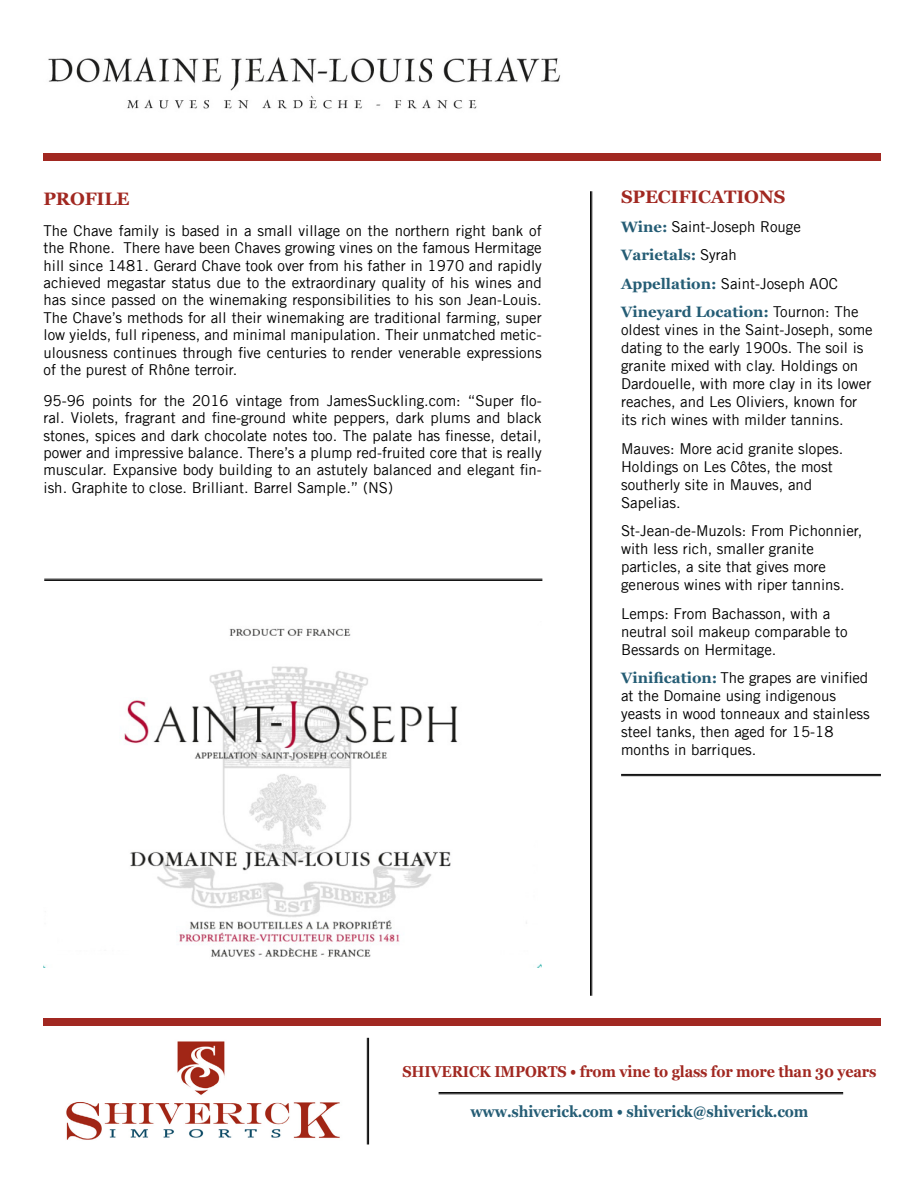
<style>
.page{position:relative;width:918px;height:1188px;background:#fff}
.page>*{position:absolute;margin:0;border:0;box-sizing:border-box;transform-origin:0 0}
.t1{font:700 18px "Georgia";letter-spacing:-.01em;color:#a12821}
.t2{font:700 15.75px "Georgia";letter-spacing:-.01em;color:#a12821;scale:.91 1}
.t3{font:700 15.75px "Georgia";letter-spacing:-.01em;color:#255d75;scale:.91 1}
.t4{font:15px/18px "Trade Gothic LT";color:#000}
.t5{font:700 15px "Georgia";color:#255d75}
.s1{font-family:"Georgia";font-weight:700;color:#255d75}
.s2{font-family:"Trade Gothic LT";font-weight:400;color:#000}
</style>
<div class="page">
<img style="left:44px;top:628px;width:498px;height:339px">
<hr style="left:621px;top:774px;width:260px;height:1px;background:#000">
<hr style="left:621px;top:775px;width:260px;height:1px;background:#000">
<hr style="left:439px;top:1092px;width:404px;height:1px;background:#000">
<hr style="left:439px;top:1094px;width:404px;height:1px;background:#000">
<img style="left:48px;top:57px;width:513px;height:52px">
<div style="left:44px;top:153px;width:837px;height:7px;background:#a12821"></div>
<hr style="left:44px;top:579px;width:498px;height:1px;background:#000">
<hr style="left:44px;top:580px;width:498px;height:1px;background:#000">
<div style="left:44px;top:1018px;width:837px;height:7px;background:#a12821"></div>
<img style="left:66px;top:1041px;width:274px;height:99px">
<hr style="left:590px;top:191px;width:1px;height:805px;background:#000">
<hr style="left:592px;top:191px;width:1px;height:805px;background:#000">
<hr style="left:367px;top:1038px;width:1px;height:106px;background:#000">
<hr style="left:368px;top:1038px;width:1px;height:106px;background:#000">
<p class="t1" style="left:44px;top:185px;width:88px">PROFILE</p>
<p class="t4" style="left:44px;top:222px;width:500px;line-height:17.4px;text-align:justify">The Chave family is based in a small village on the northern right bank of the Rhone. There have been Chaves growing vines on the famous Hermitage hill since 1481. Gerard Chave took over from his father in 1970 and rapidly achieved megastar status due to the extraordinary quality of his wines and has since passed on the winemaking responsibilities to his son Jean-Louis.<br>The Chave’s methods for all their winemaking are traditional farming, super low yields, full ripeness, and minimal manipulation. Their unmatched metic&shy;ulousness continues through five centuries to render venerable expressions of the purest of Rhône terroir.</p>
<p class="t4" style="left:44px;top:392px;width:500px;line-height:17.4px;text-align:justify">95-96 points for the 2016 vintage from JamesSuckling.com: “Super flo&shy;ral. Violets, fragrant and fine-ground white peppers, dark plums and black stones, spices and dark chocolate notes too. The palate has finesse, detail, power and impressive balance. There’s a plump red-fruited core that is really muscular. Expansive body building to an astutely balanced and elegant fin&shy;ish. Graphite to close. Brilliant. Barrel Sample.” (NS)</p>
<p class="t1" style="left:621px;top:184px;width:166px">SPECIFICATIONS</p>
<p class="t4" style="left:621px;top:217px;width:181px"><span class="s1">Wine:</span> Saint-Joseph Rouge</p>
<p class="t5" style="left:621px;top:244px;width:117px">Varietals: <span class="s2">Syrah</span></p>
<p class="t4" style="left:621px;top:274px;width:218px"><span class="s1">Appellation:</span> Saint-Joseph AOC</p>
<p class="t5" style="left:621px;top:301px;width:239px">Vineyard Location: <span class="s2">Tournon: The</span></p>
<p class="t4" style="left:621px;top:321px;width:253px">oldest vines in the Saint-Joseph, some dating to the early 1900s. The soil is granite mixed with clay. Holdings on Dardouelle, with more clay in its lower reaches, and Les Oliviers, known for its rich wines with milder tannins.</p>
<p class="t4" style="left:621px;top:439px;width:224px">Mauves: More acid granite slopes.<br>Holdings on Les Côtes, the most southerly site in Mauves, and<br>Sapelias.</p>
<p class="t4" style="left:621px;top:522px;width:243px">St-Jean-de-Muzols: From Pichonnier, with less rich, smaller granite particles, a site that gives more generous wines with riper tannins.</p>
<p class="t4" style="left:621px;top:604px;width:228px">Lemps: From Bachasson, with a neutral soil makeup comparable to<br>Bessards on Hermitage.</p>
<p class="t4" style="left:621px;top:669px;width:250px"><span class="s1">Vinification:</span> The grapes are vinified at the Domaine using indigenous yeasts in wood tonneaux and stainless steel tanks, then aged for 15-18 months in barriques.</p>
<p class="t2" style="left:402px;top:1060px;width:523px">SHIVERICK IMPORTS • from vine to glass for more than 30 years</p>
<p class="t3" style="left:470px;top:1100px;width:373px">www.shiverick.com • shiverick@shiverick.com</p>
</div>
